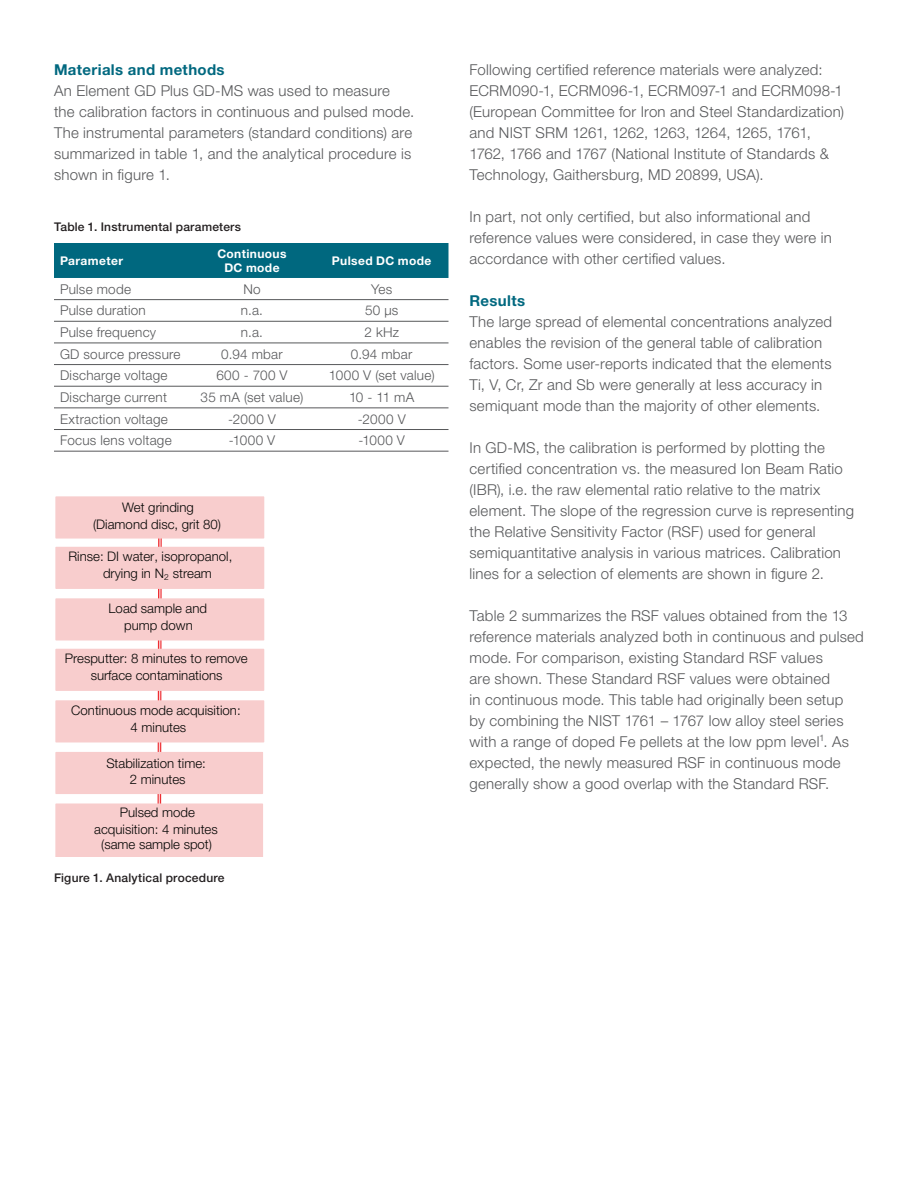
<style>
.page{position:relative;width:918px;height:1188px;background:#fff}
.page>*{position:absolute;margin:0;border:0;box-sizing:border-box;transform-origin:0 0}
.t1{font:300 15px/21px "Helvetica Neue LTW1 G";letter-spacing:.015em;color:#57585a}
.t2{font:700 15px "Helvetica Neue LTW1 G";letter-spacing:.025em;color:#00687f}
.t3{font:300 13.5px "Helvetica Neue LTW1 G";letter-spacing:.02em;color:#57585a}
.t4{font:300 13.2px/16.8px "Helvetica Neue LTW1 G";color:#040503;text-align:center}
.t5{font:500 12px "Helvetica Neue LTW1 G";letter-spacing:.02em;color:#231f20}
.t6{font:700 12px/14.4px "Helvetica Neue LTW1 G";letter-spacing:.03em;color:#fff;text-align:center}
</style>
<div class="page">
<div style="left:54px;top:243px;width:394px;height:35px;background:#00687f"></div>
<hr style="left:54px;top:299px;width:135px;height:1px;background:#57585a">
<hr style="left:189px;top:299px;width:126px;height:1px;background:#57585a">
<hr style="left:315px;top:299px;width:133px;height:1px;background:#57585a">
<hr style="left:54px;top:321px;width:135px;height:1px;background:#57585a">
<hr style="left:189px;top:321px;width:126px;height:1px;background:#57585a">
<hr style="left:315px;top:321px;width:133px;height:1px;background:#57585a">
<hr style="left:54px;top:364px;width:135px;height:1px;background:#57585a">
<hr style="left:189px;top:364px;width:126px;height:1px;background:#57585a">
<hr style="left:315px;top:364px;width:133px;height:1px;background:#57585a">
<hr style="left:54px;top:386px;width:135px;height:1px;background:#57585a">
<hr style="left:189px;top:386px;width:126px;height:1px;background:#57585a">
<hr style="left:315px;top:386px;width:133px;height:1px;background:#57585a">
<hr style="left:54px;top:429px;width:135px;height:1px;background:#57585a">
<hr style="left:189px;top:429px;width:126px;height:1px;background:#57585a">
<hr style="left:315px;top:429px;width:133px;height:1px;background:#57585a">
<hr style="left:54px;top:451px;width:135px;height:1px;background:#57585a">
<hr style="left:189px;top:451px;width:126px;height:1px;background:#57585a">
<hr style="left:315px;top:451px;width:133px;height:1px;background:#57585a">
<hr style="left:54px;top:343px;width:135px;height:1px;background:#57585a">
<hr style="left:189px;top:343px;width:126px;height:1px;background:#57585a">
<hr style="left:315px;top:343px;width:133px;height:1px;background:#57585a">
<hr style="left:54px;top:408px;width:135px;height:1px;background:#57585a">
<hr style="left:189px;top:408px;width:126px;height:1px;background:#57585a">
<hr style="left:315px;top:408px;width:133px;height:1px;background:#57585a">
<div style="left:56px;top:497px;width:208px;height:41px;background:#f8cdcd"></div>
<div style="left:55px;top:496px;width:209px;height:43px;border:1px solid #f8cdcd"></div>
<svg style="left:55px;top:514px;width:208px;height:342px"></svg>
<p class="t2" style="left:54px;top:60px;width:172px">Materials and methods</p>
<p class="t1" style="left:54px;top:80px;width:362px">An Element GD Plus GD-MS was used to measure<br>the calibration factors in continuous and pulsed mode.<br>The instrumental parameters (standard conditions) are summarized in table 1, and the analytical procedure is shown in figure 1.</p>
<p class="t5" style="left:54px;top:219px;width:189px">Table 1. Instrumental parameters</p>
<p class="t6" style="left:60px;top:253px;width:65px">Parameter</p>
<p class="t6" style="left:217px;top:246px;width:71px">Continuous<br>DC mode</p>
<p class="t6" style="left:332px;top:253px;width:101px">Pulsed DC mode</p>
<p class="t3" style="left:60px;top:281px;width:73px">Pulse mode</p>
<p class="t3" style="left:243px;top:281px;width:19px">No</p>
<p class="t3" style="left:371px;top:281px;width:23px">Yes</p>
<p class="t3" style="left:60px;top:302px;width:87px">Pulse duration</p>
<p class="t3" style="left:241px;top:302px;width:24px">n.a.</p>
<p class="t3" style="left:365px;top:302px;width:35px">50 µs</p>
<p class="t3" style="left:60px;top:324px;width:98px">Pulse frequency</p>
<p class="t3" style="left:241px;top:324px;width:24px">n.a.</p>
<p class="t3" style="left:364px;top:324px;width:36px">2 kHz</p>
<p class="t3" style="left:60px;top:346px;width:122px">GD source pressure</p>
<p class="t3" style="left:221px;top:346px;width:63px">0.94 mbar</p>
<p class="t3" style="left:351px;top:346px;width:63px">0.94 mbar</p>
<p class="t3" style="left:60px;top:367px;width:109px">Discharge voltage</p>
<p class="t3" style="left:216px;top:367px;width:73px">600 - 700 V</p>
<p class="t3" style="left:329px;top:367px;width:107px">1000 V (set value)</p>
<p class="t3" style="left:60px;top:389px;width:109px">Discharge current</p>
<p class="t3" style="left:201px;top:389px;width:104px">35 mA (set value)</p>
<p class="t3" style="left:349px;top:389px;width:67px">10 - 11 mA</p>
<p class="t3" style="left:60px;top:410px;width:109px">Extraction voltage</p>
<p class="t3" style="left:228px;top:410px;width:49px">-2000 V</p>
<p class="t3" style="left:358px;top:410px;width:49px">-2000 V</p>
<p class="t3" style="left:60px;top:432px;width:113px">Focus lens voltage</p>
<p class="t3" style="left:229px;top:432px;width:48px">-1000 V</p>
<p class="t3" style="left:359px;top:432px;width:48px">-1000 V</p>
<p class="t4" style="left:93px;top:499px;width:130px">Wet grinding (Diamond disc, grit 80)</p>
<p class="t4" style="left:103px;top:548px;width:131px;text-align:left;text-indent:-35px">Rinse: DI water, isopropanol, drying in N<sub>2</sub> stream</p>
<p class="t4" style="left:109px;top:600px;width:100px">Load sample and pump down</p>
<p class="t4" style="left:65px;top:650px;width:185px">Presputter: 8 minutes to remove surface contaminations</p>
<p class="t4" style="left:71px;top:702px;width:171px">Continuous mode acquisition:<br>4 minutes</p>
<p class="t4" style="left:106px;top:754px;width:101px">Stabilization time:<br>2 minutes</p>
<p class="t4" style="left:94px;top:804px;width:125px;line-height:16.2px">Pulsed mode acquisition: 4 minutes (same sample spot)</p>
<p class="t5" style="left:54px;top:870px;width:172px">Figure 1. Analytical procedure</p>
<p class="t1" style="left:470px;top:59px;width:376px">Following certified reference materials were analyzed:<br>ECRM090-1, ECRM096-1, ECRM097-1 and ECRM098-1 (European Committee for Iron and Steel Standardization) and NIST SRM 1261, 1262, 1263, 1264, 1265, 1761, 1762, 1766 and 1767 (National Institute of Standards &amp; Technology, Gaithersburg, MD 20899, USA).</p>
<p class="t1" style="left:470px;top:206px;width:364px">In part, not only certified, but also informational and reference values were considered, in case they were in accordance with other certified values.</p>
<p class="t2" style="left:470px;top:291px;width:57px">Results</p>
<p class="t1" style="left:470px;top:311px;width:364px">The large spread of elemental concentrations analyzed enables the revision of the general table of calibration factors. Some user-reports indicated that the elements Ti, V, Cr, Zr and Sb were generally at less accuracy in semiquant mode than the majority of other elements.</p>
<p class="t1" style="left:470px;top:437px;width:386px">In GD-MS, the calibration is performed by plotting the certified concentration vs. the measured Ion Beam Ratio (IBR), i.e. the raw elemental ratio relative to the matrix element. The slope of the regression curve is representing the Relative Sensitivity Factor (RSF) used for general semiquantitative analysis in various matrices. Calibration lines for a selection of elements are shown in figure 2.</p>
<p class="t1" style="left:470px;top:605px;width:396px">Table 2 summarizes the RSF values obtained from the 13 reference materials analyzed both in continuous and pulsed mode. For comparison, existing Standard RSF values<br>are shown. These Standard RSF values were obtained<br>in continuous mode. This table had originally been setup<br>by combining the NIST 1761 – 1767 low alloy steel series with a range of doped Fe pellets at the low ppm level¹. As expected, the newly measured RSF in continuous mode generally show a good overlap with the Standard RSF.</p>
</div>
